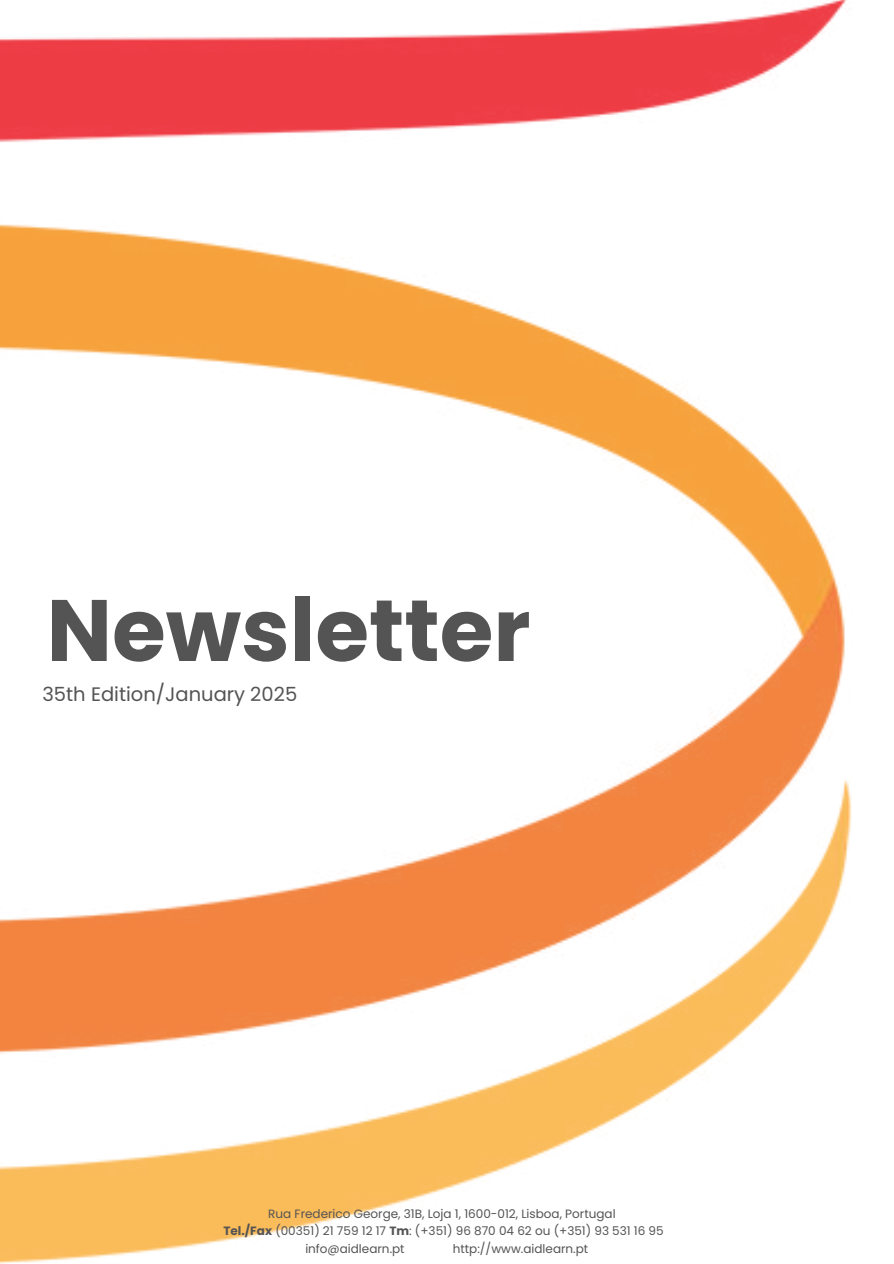
<style>
.page{position:relative;width:894px;height:1264px;background:#fff}
.page>*{position:absolute;margin:0;border:0;box-sizing:border-box;transform-origin:0 0}
.t1{font:700 87px "Poppins";color:#545454}
.t2{font:19.5px "Poppins";color:#545454}
.t3{font:12px "Poppins";color:#545454}
.s1{font-weight:700}
</style>
<div class="page">
<img style="left:0;top:0;width:852px;height:1263px">
<div style="left:0;top:489px;width:696px;height:348px;background:#fff"></div>
<h1 class="t1" style="left:47px;top:580px;width:485px">Newsletter</h1>
<h2 class="t2" style="left:42px;top:683px;width:256px">35th Edition/January 2025</h2>
<p class="t3" style="left:268px;top:1207px;width:349px">Rua Frederico George, 31B, Loja 1, 1600-012, Lisboa, Portugal</p>
<p class="t3" style="left:223px;top:1224px;width:441px"><span class="s1">Tel./Fax</span> (00351) 21 759 12 17 <span class="s1">Tm</span>: (+351) 96 870 04 62 ou (+351) 93 531 16 95</p>
<p class="t3" style="left:305px;top:1241px;width:101px">info@aidlearn.pt</p>
<p class="t3" style="left:452px;top:1241px;width:137px">http://www.aidlearn.pt</p>
</div>
